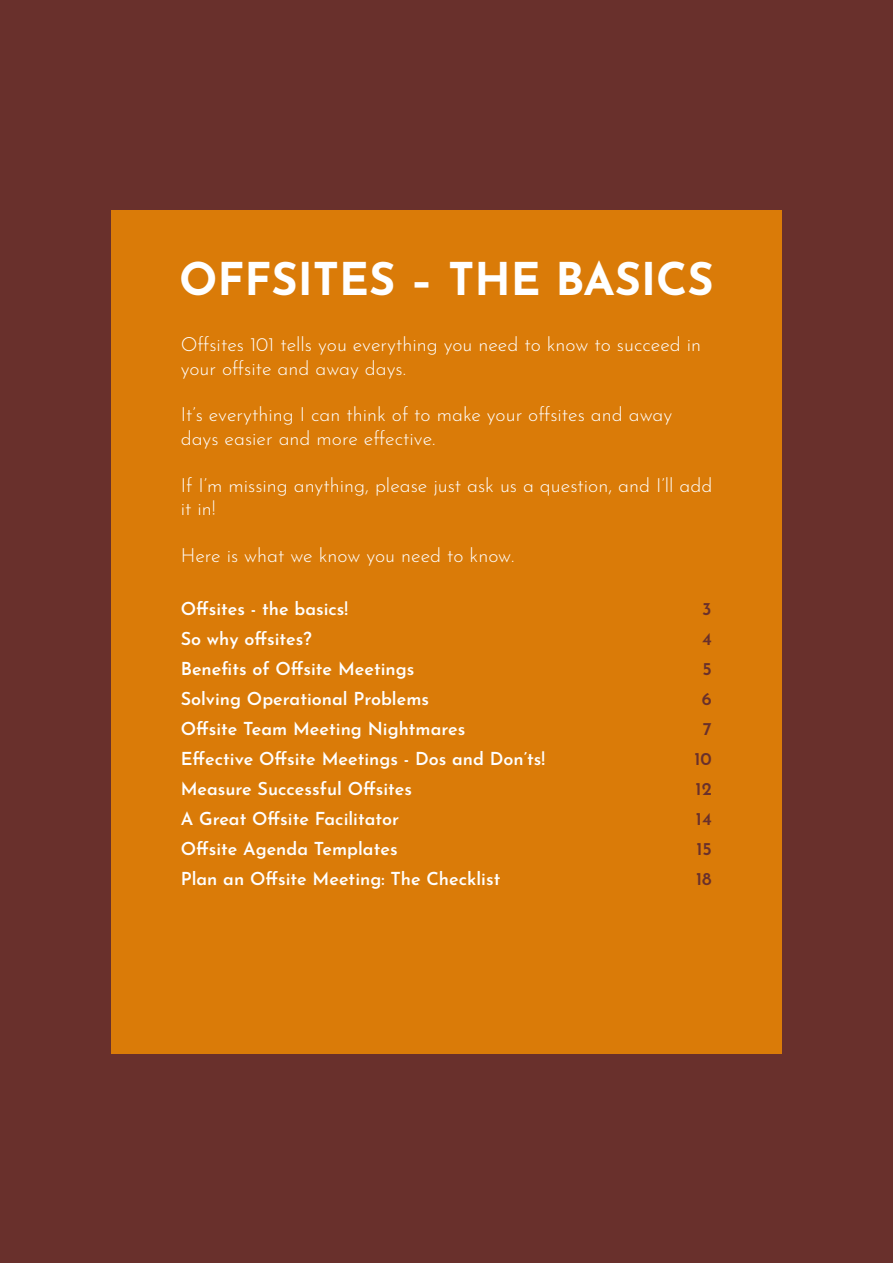
<style>
.page{position:relative;width:893px;height:1263px;background:#69302c}
.page>*{position:absolute;margin:0;border:0;box-sizing:border-box;transform-origin:0 0}
.t1{font:700 45px "Josefin Sans";color:#fff}
.t2{font:300 19.5px/23.4px "Josefin Sans";color:#fff}
.t3{font:600 18px "Josefin Sans";color:#fff}
.t4{font:600 18px "Josefin Sans";color:#69302c}
</style>
<div class="page">
<div style="left:111px;top:210px;width:671px;height:843px;background:#da7b08"></div>
<h1 class="t1" style="left:179px;top:245px;width:536px">OFFSITES – THE BASICS</h1>
<p class="t2" style="left:181px;top:331px;width:522px">Offsites 101 tells you everything you need to know to succeed in your offsite and away days.</p>
<p class="t2" style="left:181px;top:401px;width:493px">It’s everything I can think of to make your offsites and away days easier and more effective.</p>
<p class="t2" style="left:181px;top:471px;width:533px">If I’m missing anything, please just ask us a question, and I’ll add it in!</p>
<p class="t2" style="left:181px;top:542px;width:335px">Here is what we know you need to know.</p>
<p class="t3" style="left:181px;top:595px;width:169px">Offsites - the basics!</p>
<p class="t4" style="left:702px;top:595px;width:11px">3</p>
<p class="t3" style="left:181px;top:625px;width:132px">So why offsites?</p>
<p class="t4" style="left:702px;top:625px;width:11px">4</p>
<p class="t3" style="left:181px;top:655px;width:235px">Benefits of Offsite Meetings</p>
<p class="t4" style="left:702px;top:655px;width:11px">5</p>
<p class="t3" style="left:181px;top:685px;width:250px">Solving Operational Problems</p>
<p class="t4" style="left:702px;top:685px;width:11px">6</p>
<p class="t3" style="left:181px;top:715px;width:286px">Offsite Team Meeting Nightmares</p>
<p class="t4" style="left:703px;top:715px;width:10px">7</p>
<p class="t3" style="left:181px;top:745px;width:366px">Effective Offsite Meetings - Dos and Don’ts!</p>
<p class="t4" style="left:694px;top:745px;width:19px">10</p>
<p class="t3" style="left:181px;top:775px;width:233px">Measure Successful Offsites</p>
<p class="t4" style="left:696px;top:775px;width:18px">12</p>
<p class="t3" style="left:181px;top:805px;width:220px">A Great Offsite Facilitator</p>
<p class="t4" style="left:696px;top:805px;width:17px">14</p>
<p class="t3" style="left:181px;top:835px;width:218px">Offsite Agenda Templates</p>
<p class="t4" style="left:696px;top:835px;width:17px">15</p>
<p class="t3" style="left:181px;top:865px;width:321px">Plan an Offsite Meeting: The Checklist</p>
<p class="t4" style="left:696px;top:865px;width:17px">18</p>
</div>
